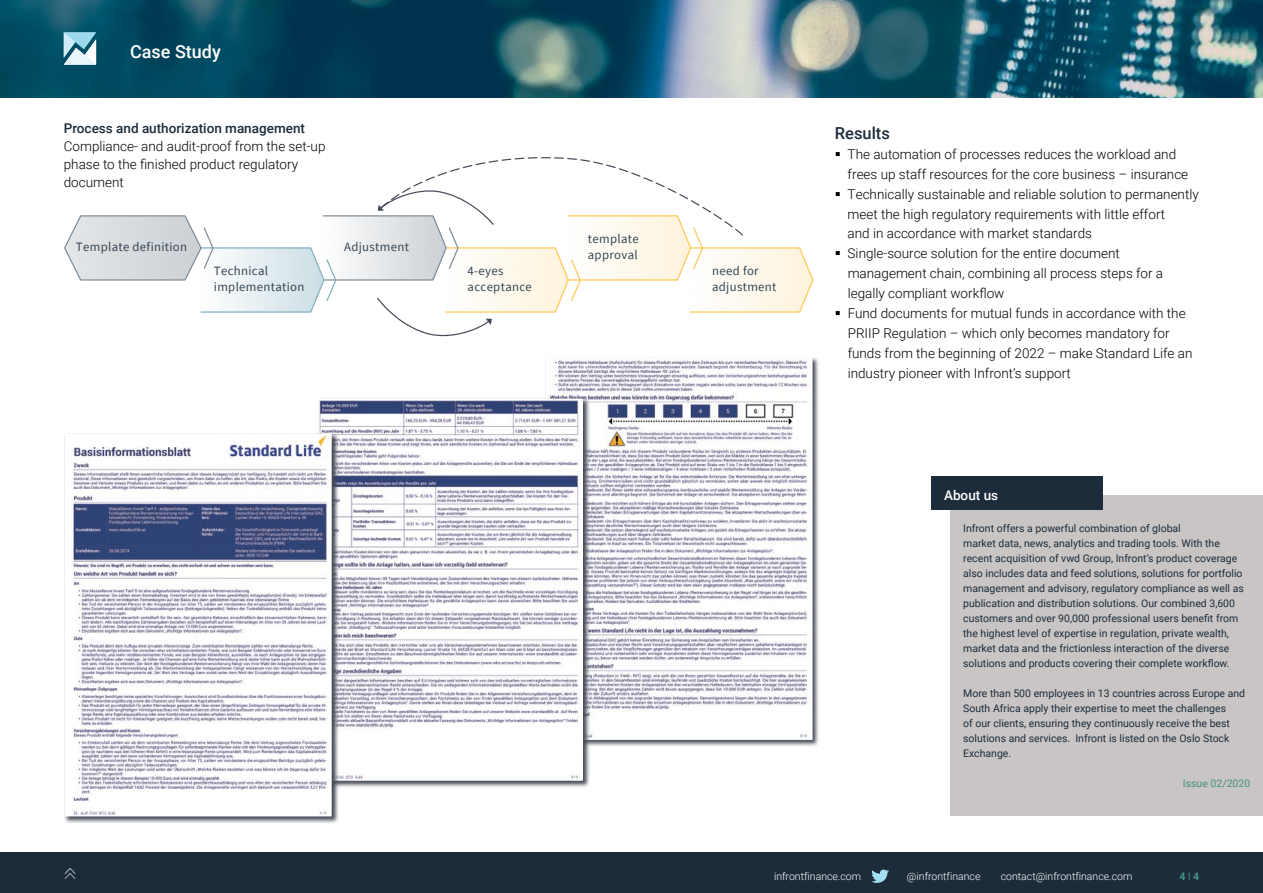
<style>
.page{position:relative;width:1263px;height:893px;background:#fff}
.page>*{position:absolute;margin:0;border:0;box-sizing:border-box;transform-origin:0 0}
.t1{font:500 18px "Roboto";color:#fff}
.t2{font:500 16.5px "Roboto";color:#1d2c3b}
.t3{font:300 13.5px/20px "Roboto";color:#000}
.t4{font:500 13.5px "Roboto";color:#1d2c3b}
.t5{font:500 13.5px "Roboto";color:#fff}
.t6{font:12.75px/15.1px "Source Sans Pro";letter-spacing:.025em;color:#364653}
.t7{font:10.5px/15px "Roboto";color:#1d2c3b}
.t8{font:300 10.5px "Roboto";color:#fff}
.t9{font:10.5px "Roboto";color:#439282}
.t10{font:700 10.5px "Roboto";color:#439282}
</style>
<div class="page">
<img style="left:0;top:0;width:1263px;height:97px">
<svg style="left:64px;top:32px;width:32px;height:33px"></svg>
<div style="left:950px;top:495px;width:313px;height:320px;background:#c8c5c4"></div>
<div style="left:931px;top:476px;width:172px;height:34px;background:#1d2c3b"></div>
<svg style="left:545px;top:357px;width:274px;height:389px"></svg>
<img style="left:549px;top:360px;width:260px;height:377px">
<svg style="left:64px;top:157px;width:750px;height:180px"></svg>
<svg style="left:321px;top:398px;width:269px;height:390px;background:#9b9da5"></svg>
<img style="left:319px;top:402px;width:261px;height:376px">
<div style="left:316px;top:399px;width:267px;height:382px;border:2px solid #fff"></div>
<svg style="left:64px;top:433px;width:274px;height:390px;background:#9b9da5"></svg>
<img style="left:68px;top:437px;width:261px;height:376px">
<div style="left:65px;top:434px;width:267px;height:382px;border:2px solid #fff"></div>
<div style="left:0;top:853px;width:1263px;height:40px;background:#1d2c3b"></div>
<svg style="left:871px;top:870px;width:18px;height:13px"></svg>
<img style="left:64px;top:868px;width:12px;height:11px">
<h1 class="t1" style="left:130px;top:39px;width:92px">Case Study</h1>
<p class="t4" style="left:64px;top:119px;width:243px">Process and authorization management</p>
<p class="t3" style="left:64px;top:137px;width:263px;line-height:18px">Compliance- and audit-proof from the set-up phase to the finished product regulatory document</p>
<p class="t6" style="left:76px;top:239px;width:113px">Template definition</p>
<p class="t6" style="left:214px;top:263px;width:92px">Technical implementation</p>
<p class="t6" style="left:344px;top:239px;width:66px">Adjustment</p>
<p class="t6" style="left:468px;top:264px;width:66px">4-eyes acceptance</p>
<p class="t6" style="left:588px;top:232px;width:52px">template approval</p>
<p class="t6" style="left:712px;top:264px;width:66px">need for adjustment</p>
<h2 class="t2" style="left:835px;top:122px;width:57px">Results</h2>
<p class="t3" style="left:848px;top:144px;width:353px">The automation of processes reduces the workload and frees up staff resources for the core business – insurance Technically sustainable and reliable solution to permanently meet the high regulatory requirements with little effort<br>and in accordance with market standards<br>Single-source solution for the entire document management chain, combining all process steps for a legally compliant workflow<br>Fund documents for mutual funds in accordance with the PRIIP Regulation – which only becomes mandatory for funds from the beginning of 2022 – make Standard Life an industry pioneer with Infront’s support</p>
<p class="t5" style="left:944px;top:486px;width:56px">About us</p>
<p class="t7" style="left:963px;top:520px;width:282px">Infront offers a powerful combination of global<br>market data, news, analytics and trading tools. With the recent acquisition of vwd Group, Infront’s product coverage also includes data and feed solutions, solutions for portfolio management and advisory, regulatory compliance as well as publication and distribution solutions. Our combined 3,600 customers and over 90,000 professional users benefit from the highest level of expertise in regulation, private wealth, market data and the frictionless interaction of the diverse solutions and products covering their complete workflow.</p>
<p class="t7" style="left:963px;top:685px;width:283px">More than 500 employees in 13 countries across Europe and South Africa apply their expertise to meet the challenges<br>of our clients, ensuring they continuously receive the best solutions and services. Infront is listed on the Oslo Stock Exchange.</p>
<p class="t9" style="left:1183px;top:776px;width:69px">Issue 02/2020</p>
<p class="t8" style="left:774px;top:869px;width:88px">infrontfinance.com</p>
<p class="t8" style="left:907px;top:869px;width:75px">@infrontfinance</p>
<p class="t8" style="left:1001px;top:869px;width:133px">contact@infrontfinance.com</p>
<p class="t10" style="left:1179px;top:869px;width:21px">4 4</p>
</div>
